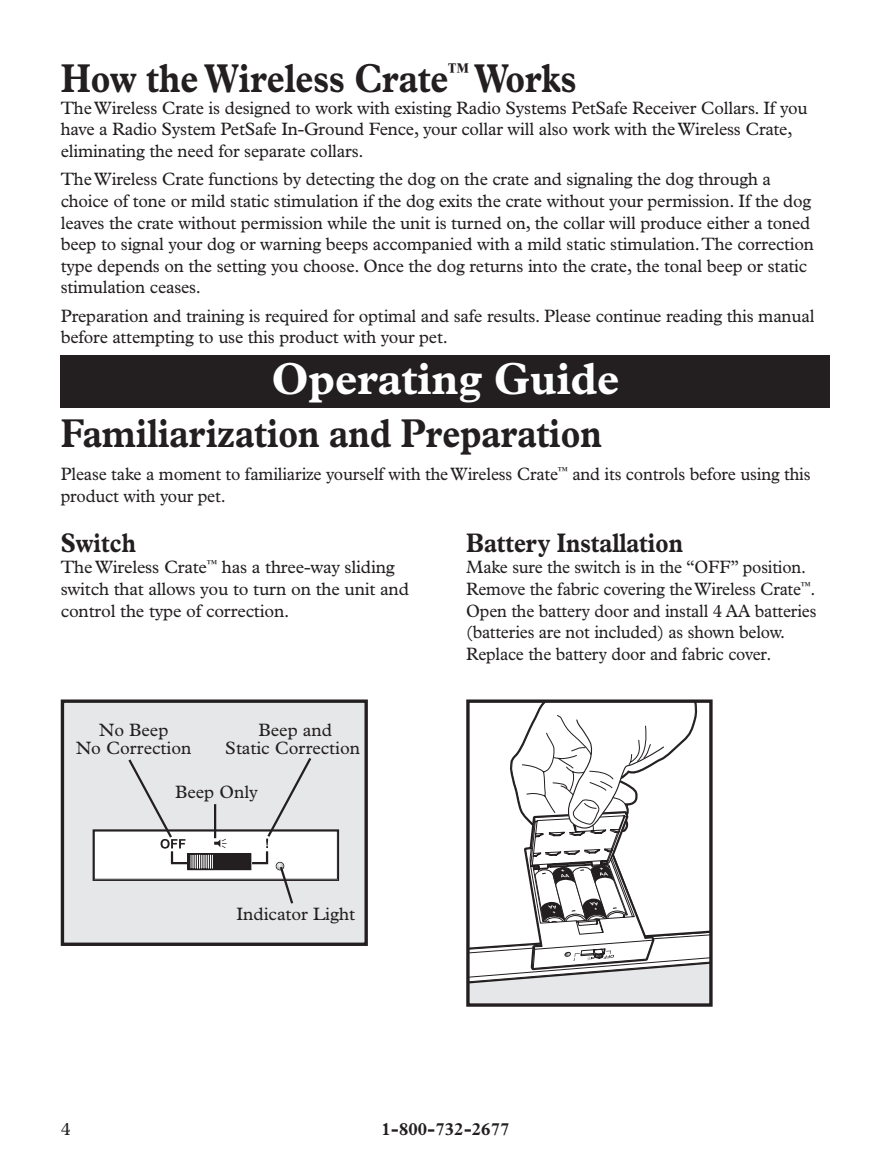
<style>
.page{position:relative;width:891px;height:1175px;background:#fff}
.page>*{position:absolute;margin:0;border:0;box-sizing:border-box;transform-origin:0 0}
.t1{font:700 45px "Plantin";color:#fff;scale:.95 1}
.t2{font:700 40.5px "Plantin";color:#231f20;scale:.85 1}
.t3{font:700 27px "Plantin";color:#231f20;scale:.85 1}
.t4{font:18px/21.6px "Plantin";letter-spacing:-.01em;color:#231f20}
.t5{font:18px/21.6px "Plantin";letter-spacing:-.01em;color:#231f20;scale:.95 1}
.t6{font:18px/21.6px "Plantin";letter-spacing:-.01em;color:#231f20;scale:.96 1}
.t7{font:700 18px "Plantin";color:#231f20}
</style>
<div class="page">
<div style="left:61px;top:354px;width:769px;height:53px;background:#231f20"></div>
<div style="left:61px;top:701px;width:303px;height:243px;background:#e6e7e8"></div>
<div style="left:93px;top:829px;width:246px;height:52px;border:3px solid #231f20"></div>
<div style="left:94px;top:831px;width:243px;height:48px;background:#fff"></div>
<div style="left:94px;top:830px;width:244px;height:49px;border:1px solid #231f20"></div>
<svg style="left:126px;top:758px;width:187px;height:146px"></svg>
<div style="left:61px;top:699px;width:307px;height:247px;border:3px solid #231f20"></div>
<svg style="left:470px;top:703px;width:239px;height:296px"></svg>
<div style="left:466px;top:699px;width:247px;height:307px;border:3px solid #231f20"></div>
<h2 class="t2" style="left:61px;top:64px;width:608px">How the Wireless Crate<sup>™</sup> Works</h2>
<p class="t4" style="left:61px;top:98px;width:748px">The Wireless Crate is designed to work with existing Radio Systems PetSafe Receiver Collars. If you have a Radio System PetSafe In-Ground Fence, your collar will also work with the Wireless Crate, eliminating the need for separate collars.</p>
<p class="t4" style="left:61px;top:170px;width:755px">The Wireless Crate functions by detecting the dog on the crate and signaling the dog through a choice of tone or mild static stimulation if the dog exits the crate without your permission. If the dog leaves the crate without permission while the unit is turned on, the collar will produce either a toned beep to signal your dog or warning beeps accompanied with a mild static stimulation. The correction type depends on the setting you choose. Once the dog returns into the crate, the tonal beep or static stimulation ceases.</p>
<p class="t4" style="left:61px;top:306px;width:755px">Preparation and training is required for optimal and safe results. Please continue reading this manual before attempting to use this product with your pet.</p>
<h1 class="t1" style="left:271px;top:363px;width:368px">Operating Guide</h1>
<h2 class="t2" style="left:61px;top:419px;width:638px">Familiarization and Preparation</h2>
<p class="t6" style="left:61px;top:464px;width:783px">Please take a moment to familiarize yourself with the Wireless Crate<sup>™</sup> and its controls before using this product with your pet.</p>
<h3 class="t3" style="left:61px;top:533px;width:90px">Switch</h3>
<p class="t4" style="left:61px;top:558px;width:350px">The Wireless Crate<sup>™</sup> has a three-way sliding switch that allows you to turn on the unit and control the type of correction.</p>
<h3 class="t3" style="left:466px;top:533px;width:257px">Battery Installation</h3>
<p class="t5" style="left:466px;top:558px;width:370px">Make sure the switch is in the “OFF” position.<br>Remove the fabric covering the Wireless Crate<sup>™</sup>.<br>Open the battery door and install 4 AA batteries (batteries are not included) as shown below.<br>Replace the battery door and fabric cover.</p>
<p class="t4" style="left:225px;top:722px;width:136px;line-height:18px;text-align:center">Beep and<br>Static Correction</p>
<p class="t4" style="left:76px;top:723px;width:117px;line-height:18px;text-align:center">No Beep<br>No Correction</p>
<p class="t4" style="left:175px;top:782px;width:84px">Beep Only</p>
<p class="t4" style="left:236px;top:904px;width:120px">Indicator Light</p>
<p class="t4" style="left:61px;top:1119px;width:11px">4</p>
<p class="t7" style="left:382px;top:1122px;width:129px">1-800-732-2677</p>
</div>
